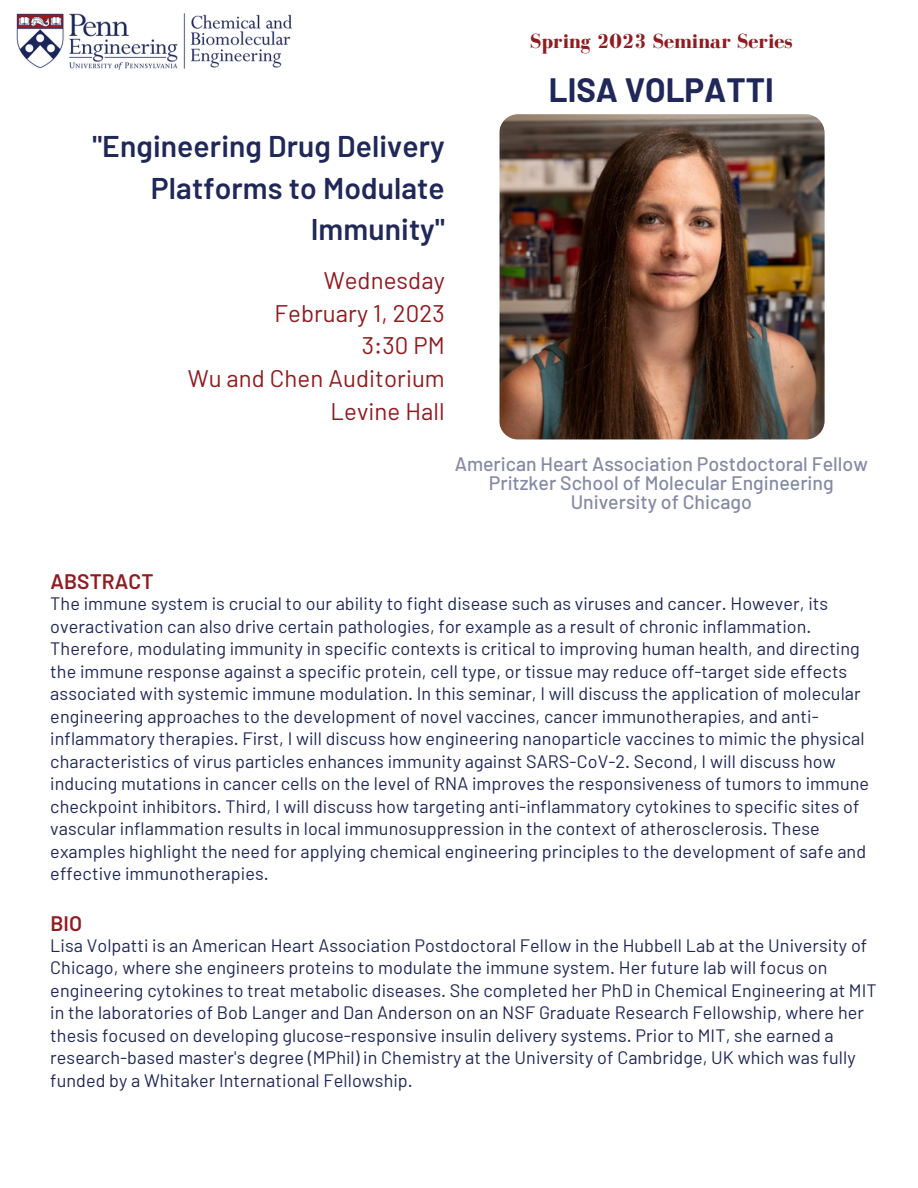
<style>
.page{position:relative;width:918px;height:1188px;background:#fff}
.page>*{position:absolute;margin:0;border:0;box-sizing:border-box;transform-origin:0 0}
.t1{font:700 33px "Barlow";color:#202859}
.t2{font:600 30px/41.7px "Barlow";letter-spacing:.005em;color:#202859;text-align:right}
.t3{font:24px/32.7px "Barlow";letter-spacing:.005em;color:#911b20;text-align:right}
.t4{font:700 21px "Bodoni FLF";color:#911b20}
.t5{font:600 21px "Barlow";letter-spacing:.005em;color:#911b20}
.t6{font:500 19.5px/19.2px "Barlow";color:#848aa5;text-align:center}
.t7{font:18px/22.5px "Barlow";letter-spacing:.005em;color:#202859}
</style>
<div class="page">
<img style="left:16px;top:14px;width:276px;height:56px">
<img style="left:499px;top:114px;width:326px;height:325px;border-radius:19px">
<h2 class="t2" style="left:92px;top:124px;width:354px">"Engineering Drug Delivery<br>Platforms to Modulate<br>Immunity"</h2>
<h3 class="t3" style="left:188px;top:263px;width:259px">Wednesday<br>February 1, 2023<br>3:30 PM<br>Wu and Chen Auditorium<br>Levine Hall</h3>
<p class="t4" style="left:530px;top:30px;width:264px">Spring 2023 Seminar Series</p>
<h1 class="t1" style="left:549px;top:69px;width:226px">LISA VOLPATTI</h1>
<p class="t6" style="left:455px;top:453px;width:415px">American Heart Association Postdoctoral Fellow<br>Pritzker School of Molecular Engineering<br>University of Chicago</p>
<p class="t5" style="left:50px;top:568px;width:105px">ABSTRACT</p>
<p class="t7" style="left:50px;top:592px;width:820px">The immune system is crucial to our ability to fight disease such as viruses and cancer. However, its overactivation can also drive certain pathologies, for example as a result of chronic inflammation.<br>Therefore, modulating immunity in specific contexts is critical to improving human health, and directing the immune response against a specific protein, cell type, or tissue may reduce off-target side effects associated with systemic immune modulation. In this seminar, I will discuss the application of molecular engineering approaches to the development of novel vaccines, cancer immunotherapies, and anti&shy;inflammatory therapies. First, I will discuss how engineering nanoparticle vaccines to mimic the physical characteristics of virus particles enhances immunity against SARS-CoV-2. Second, I will discuss how inducing mutations in cancer cells on the level of RNA improves the responsiveness of tumors to immune checkpoint inhibitors. Third, I will discuss how targeting anti-inflammatory cytokines to specific sites of vascular inflammation results in local immunosuppression in the context of atherosclerosis. These examples highlight the need for applying chemical engineering principles to the development of safe and effective immunotherapies.</p>
<p class="t5" style="left:50px;top:910px;width:33px">BIO</p>
<p class="t7" style="left:50px;top:933px;width:828px">Lisa Volpatti is an American Heart Association Postdoctoral Fellow in the Hubbell Lab at the University of Chicago, where she engineers proteins to modulate the immune system. Her future lab will focus on engineering cytokines to treat metabolic diseases. She completed her PhD in Chemical Engineering at MIT in the laboratories of Bob Langer and Dan Anderson on an NSF Graduate Research Fellowship, where her thesis focused on developing glucose-responsive insulin delivery systems. Prior to MIT, she earned a research-based master's degree (MPhil) in Chemistry at the University of Cambridge, UK which was fully funded by a Whitaker International Fellowship.</p>
</div>
